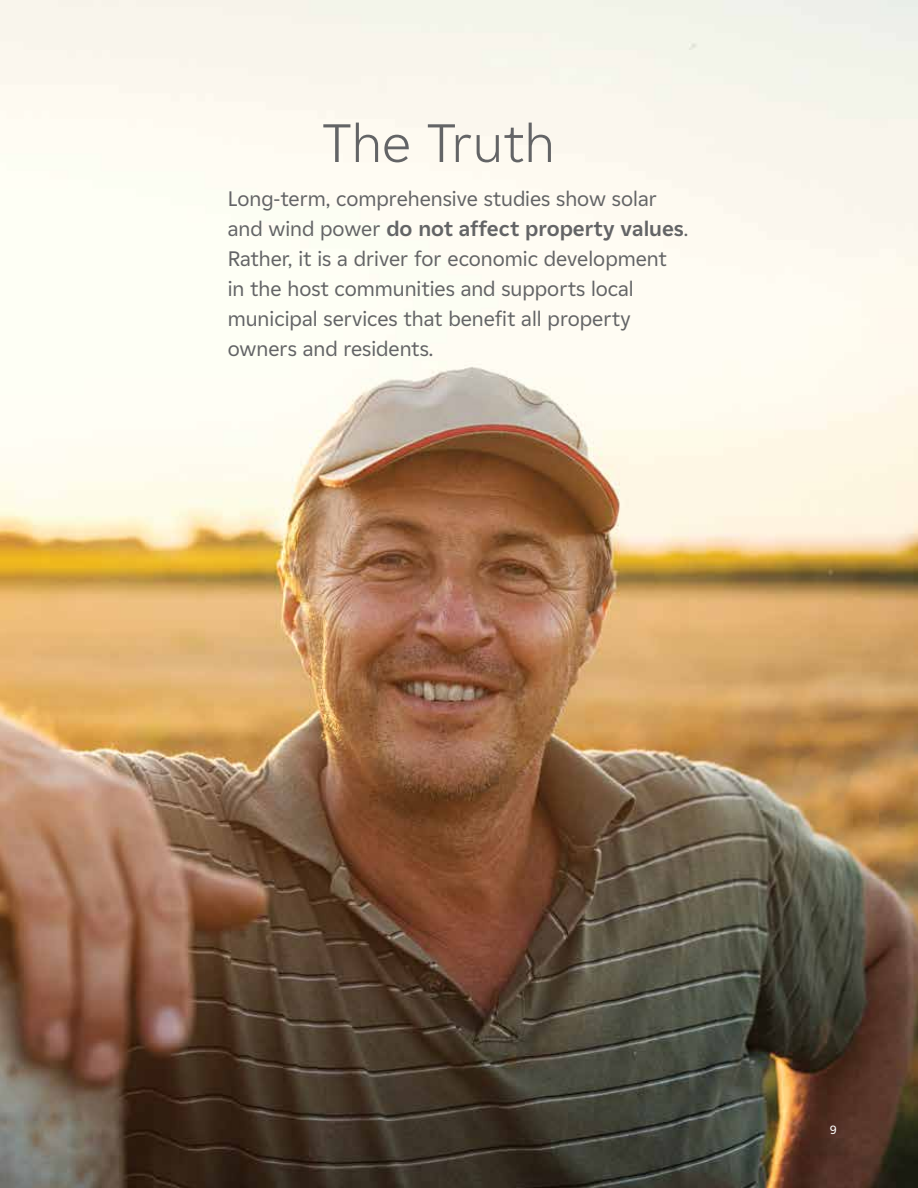
<style>
.page{position:relative;width:918px;height:1188px;background:#fff}
.page>*{position:absolute;margin:0;border:0;box-sizing:border-box;transform-origin:0 0}
.t1{font:300 54px "EDF2020";color:#636466;scale:1.05 1}
.t2{font:21px/30px "EDF2020";color:#636466}
.t3{font:12px "EDF2020";color:#fff}
.s1{font-weight:700}
</style>
<div class="page">
<img style="left:0;top:0;width:918px;height:1188px">
<h1 class="t1" style="left:322px;top:105px;width:223px">The Truth</h1>
<p class="t2" style="left:228px;top:182px;width:462px">Long-term, comprehensive studies show solar and wind power <span class="s1">do not affect property values</span>.<br>Rather, it is a driver for economic development in the host communities and supports local municipal services that benefit all property owners and residents.</p>
<p class="t3" style="left:830px;top:1121px;width:9px">9</p>
</div>
